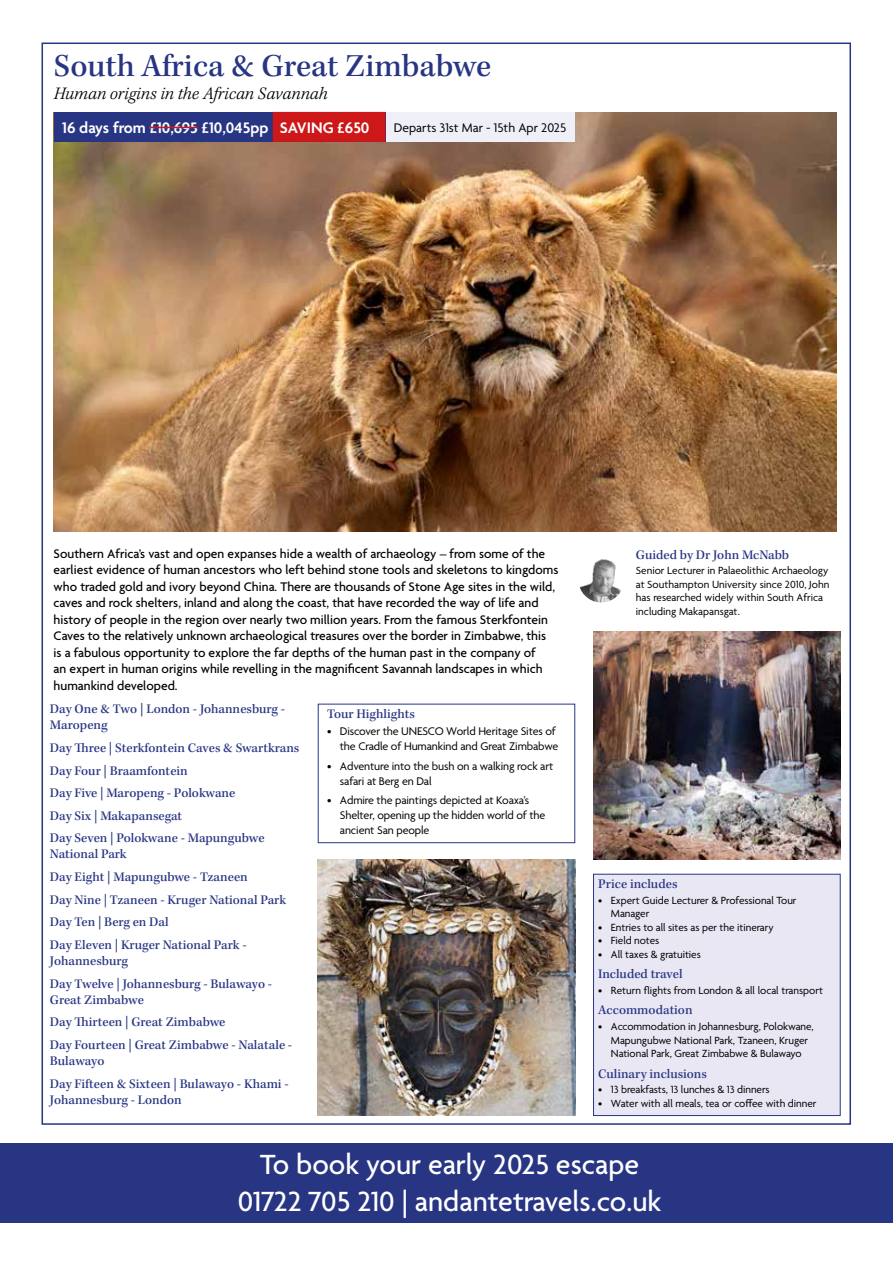
<style>
.page{position:relative;width:893px;height:1263px;background:#fff}
.page>*{position:absolute;margin:0;border:0;box-sizing:border-box;transform-origin:0 0}
.t1{font:500 33px "Kepler Std";color:#283583}
.t2{font:500 30px/37.2px "Agenda";color:#fff;text-align:center}
.t3{font:italic 300 18px "Kepler Std";color:#000}
.t4{font:600 16.5px "Agenda";color:#fff}
.t5{font:500 13.5px/16.5px "Agenda";color:#000}
.t6{font:500 13.5px/22.5px "Kepler Std";color:#283583}
.t7{font:13.5px "Agenda";color:#000}
.t8{font:12px/15px "Agenda";letter-spacing:-.01em;color:#000}
.t9{font:11.25px/13.5px "Agenda";letter-spacing:-.005em;color:#000}
</style>
<div class="page">
<div style="left:42px;top:43px;width:809px;height:1082px;background:#fff;border:2px solid #283583"></div>
<img style="left:54px;top:112px;width:782px;height:419px">
<div style="left:318px;top:704px;width:257px;height:139px;border:1px solid #283583"></div>
<div style="left:385px;top:112px;width:190px;height:30px;background:#efeff7"></div>
<img style="left:593px;top:631px;width:248px;height:228px">
<div style="left:593px;top:874px;width:247px;height:241px;background:#e9e7f4"></div>
<div style="left:593px;top:874px;width:248px;height:242px;border:1px solid #283583"></div>
<img style="left:578px;top:557px;width:46px;height:45px;border-radius:23px">
<div style="left:0;top:1144px;width:893px;height:79px;background:#283583"></div>
<div style="left:54px;top:112px;width:331px;height:30px;background:#283583"></div>
<div style="left:273px;top:112px;width:112px;height:30px;background:#cd1719"></div>
<hr style="left:150px;top:127px;width:48px;height:1px;background:#cd1719">
<img style="left:318px;top:859px;width:257px;height:257px">
<h1 class="t1" style="left:54px;top:47px;width:439px">South Africa &amp; Great Zimbabwe</h1>
<h3 class="t3" style="left:54px;top:84px;width:275px">Human origins in the African Savannah</h3>
<p class="t4" style="left:62px;top:119px;width:309px">16 days from £10,695 £10,045pp SAVING £650</p>
<p class="t7" style="left:394px;top:120px;width:174px">Departs 31st Mar - 15th Apr 2025</p>
<p class="t5" style="left:54px;top:546px;width:506px">Southern Africa’s vast and open expanses hide a wealth of archaeology – from some of the earliest evidence of human ancestors who left behind stone tools and skeletons to kingdoms who traded gold and ivory beyond China. There are thousands of Stone Age sites in the wild, caves and rock shelters, inland and along the coast, that have recorded the way of life and history of people in the region over nearly two million years. From the famous Sterkfontein Caves to the relatively unknown archaeological treasures over the border in Zimbabwe, this<br>is a fabulous opportunity to explore the far depths of the human past in the company of<br>an expert in human origins while revelling in the magnificent Savannah landscapes in which humankind developed.</p>
<p class="t6" style="left:50px;top:701px;width:237px;line-height:16.2px">Day One &amp; Two | London - Johannesburg -<br>Maropeng</p>
<p class="t6" style="left:50px;top:737px;width:251px">Day Three | Sterkfontein Caves &amp; Swartkrans<br>Day Four | Braamfontein<br>Day Five | Maropeng - Polokwane<br>Day Six | Makapansegat<br>Day Seven | Polokwane - Mapungubwe</p>
<p class="t6" style="left:50px;top:843px;width:238px">National Park<br>Day Eight | Mapungubwe - Tzaneen<br>Day Nine | Tzaneen - Kruger National Park<br>Day Ten | Berg en Dal<br>Day Eleven | Kruger National Park -</p>
<p class="t6" style="left:50px;top:950px;width:224px">Johannesburg<br>Day Twelve | Johannesburg - Bulawayo -</p>
<p class="t6" style="left:50px;top:989px;width:244px">Great Zimbabwe<br>Day Thirteen | Great Zimbabwe<br>Day Fourteen | Great Zimbabwe - Nalatale -</p>
<p class="t6" style="left:50px;top:1050px;width:240px">Bulawayo<br>Day Fifteen &amp; Sixteen | Bulawayo - Khami -</p>
<p class="t6" style="left:50px;top:1089px;width:133px">Johannesburg - London</p>
<p class="t6" style="left:327px;top:703px;width:89px">Tour Highlights</p>
<p class="t8" style="left:327px;top:725px;width:233px;text-align:right">• Discover the UNESCO World Heritage Sites of the Cradle of Humankind and Great Zimbabwe</p>
<p class="t8" style="left:340px;top:759px;width:215px;text-indent:-13px">• Adventure into the bush on a walking rock art safari at Berg en Dal</p>
<p class="t8" style="left:340px;top:793px;width:207px;text-indent:-13px">• Admire the paintings depicted at Koaxa’s<br>Shelter, opening up the hidden world of the ancient San people</p>
<p class="t6" style="left:636px;top:544px;width:155px">Guided by Dr John McNabb</p>
<p class="t9" style="left:636px;top:565px;width:195px">Senior Lecturer in Palaeolithic Archaeology at Southampton University since 2010, John has researched widely within South Africa including Makapansgat.</p>
<p class="t6" style="left:598px;top:873px;width:81px">Price includes</p>
<p class="t9" style="left:611px;top:894px;width:187px;text-indent:-13px">• Expert Guide Lecturer &amp; Professional Tour<br>Manager</p>
<p class="t9" style="left:598px;top:921px;width:177px">• Entries to all sites as per the itinerary</p>
<p class="t9" style="left:598px;top:935px;width:63px">• Field notes</p>
<p class="t9" style="left:598px;top:948px;width:104px">• All taxes &amp; gratuities</p>
<p class="t6" style="left:598px;top:963px;width:86px">Included travel</p>
<p class="t9" style="left:598px;top:984px;width:226px">• Return flights from London &amp; all local transport</p>
<p class="t6" style="left:598px;top:999px;width:96px">Accommodation</p>
<p class="t9" style="left:611px;top:1020px;width:204px;text-indent:-13px">• Accommodation in Johannesburg, Polokwane,<br>Mapungubwe National Park, Tzaneen, Kruger<br>National Park, Great Zimbabwe &amp; Bulawayo</p>
<p class="t6" style="left:598px;top:1062px;width:110px">Culinary inclusions</p>
<p class="t9" style="left:598px;top:1083px;width:173px">• 13 breakfasts, 13 lunches &amp; 13 dinners</p>
<p class="t9" style="left:598px;top:1097px;width:220px">• Water with all meals, tea or coffee with dinner</p>
<h2 class="t2" style="left:238px;top:1148px;width:425px">To book your early 2025 escape<br>01722 705 210 | andantetravels.co.uk</h2>
</div>
